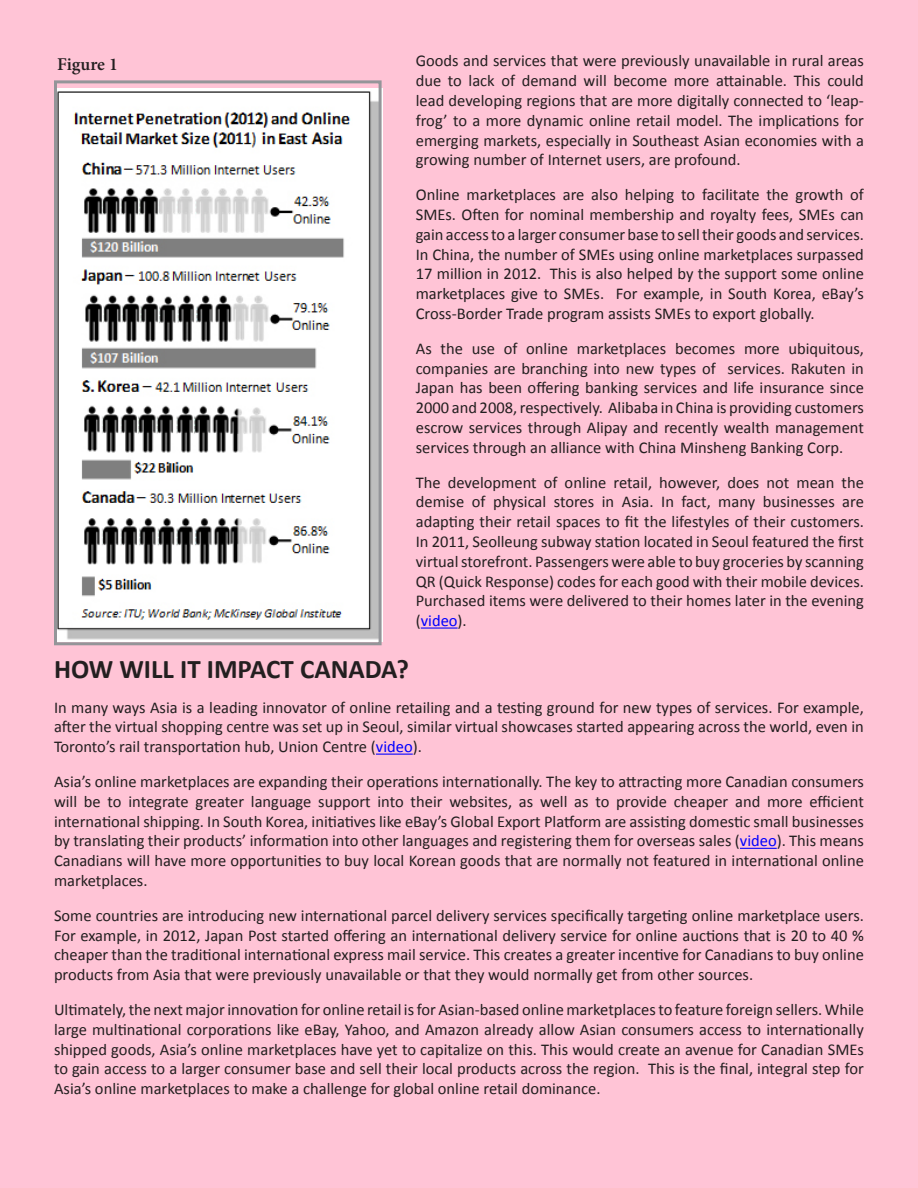
<style>
.page{position:relative;width:918px;height:1188px;background:#ffc4d6}
.page>*{position:absolute;margin:0;border:0;box-sizing:border-box;transform-origin:0 0}
.t1{font:700 27px "Calibri";color:#231f20}
.t2{font:600 18px "Minion Pro";color:#231f20}
.No_Spacing{font:16.5px/19.8px "Calibri";color:#231f20;text-align:justify}
.s1{color:#00f}
</style>
<div class="page">
<hr style="left:421px;top:628px;width:37px;height:1px;background:#00f">
<hr style="left:376px;top:754px;width:37px;height:1px;background:#00f">
<hr style="left:740px;top:848px;width:37px;height:1px;background:#00f">
<img style="left:58px;top:89px;width:325px;height:553px">
<div style="left:54px;top:80px;width:328px;height:565px;border:3px solid #949599"></div>
<p class="t2" style="left:57px;top:52px;width:62px">Figure 1</p>
<p class="No_Spacing" style="left:416px;top:51px;width:450px">Goods and services that were previously unavailable in rural areas due to lack of demand will become more attainable. This could lead developing regions that are more digitally connected to ‘leap&shy;frog’ to a more dynamic online retail model. The implications for emerging markets, especially in Southeast Asian economies with a growing number of Internet users, are profound.</p>
<p class="No_Spacing" style="left:416px;top:185px;width:450px">Online marketplaces are also helping to facilitate the growth of SMEs. Often for nominal membership and royalty fees, SMEs can gain access to a larger consumer base to sell their goods and services.<br>In China, the number of SMEs using online marketplaces surpassed 17 million in 2012. This is also helped by the support some online marketplaces give to SMEs. For example, in South Korea, eBay’s Cross-Border Trade program assists SMEs to export globally.</p>
<p class="No_Spacing" style="left:416px;top:338px;width:450px">As the use of online marketplaces becomes more ubiquitous, companies are branching into new types of services. Rakuten in Japan has been offering banking services and life insurance since 2000 and 2008, respectively. Alibaba in China is providing customers escrow services through Alipay and recently wealth management services through an alliance with China Minsheng Banking Corp.</p>
<p class="No_Spacing" style="left:416px;top:472px;width:450px">The development of online retail, however, does not mean the demise of physical stores in Asia. In fact, many businesses are adapting their retail spaces to fit the lifestyles of their customers.<br>In 2011, Seolleung subway station located in Seoul featured the first virtual storefront. Passengers were able to buy groceries by scanning QR (Quick Response) codes for each good with their mobile devices.<br>Purchased items were delivered to their homes later in the evening (<span class="s1">video</span>).</p>
<p class="t1" style="left:54px;top:652px;width:357px">HOW WILL IT IMPACT CANADA?</p>
<p class="No_Spacing" style="left:54px;top:697px;width:811px">In many ways Asia is a leading innovator of online retailing and a testing ground for new types of services. For example, after the virtual shopping centre was set up in Seoul, similar virtual showcases started appearing across the world, even in Toronto’s rail transportation hub, Union Centre (<span class="s1">video</span>).</p>
<p class="No_Spacing" style="left:54px;top:772px;width:811px">Asia’s online marketplaces are expanding their operations internationally. The key to attracting more Canadian consumers will be to integrate greater language support into their websites, as well as to provide cheaper and more efficient international shipping. In South Korea, initiatives like eBay’s Global Export Platform are assisting domestic small businesses by translating their products’ information into other languages and registering them for overseas sales (<span class="s1">video</span>). This means Canadians will have more opportunities to buy local Korean goods that are normally not featured in international online marketplaces.</p>
<p class="No_Spacing" style="left:54px;top:906px;width:812px">Some countries are introducing new international parcel delivery services specifically targeting online marketplace users.<br>For example, in 2012, Japan Post started offering an international delivery service for online auctions that is 20 to 40 % cheaper than the traditional international express mail service. This creates a greater incentive for Canadians to buy online products from Asia that were previously unavailable or that they would normally get from other sources.</p>
<p class="No_Spacing" style="left:54px;top:1000px;width:811px">Ultimately, the next major innovation for online retail is for Asian-based online marketplaces to feature foreign sellers. While large multinational corporations like eBay, Yahoo, and Amazon already allow Asian consumers access to internationally shipped goods, Asia’s online marketplaces have yet to capitalize on this. This would create an avenue for Canadian SMEs to gain access to a larger consumer base and sell their local products across the region. This is the final, integral step for Asia’s online marketplaces to make a challenge for global online retail dominance.</p>
</div>
